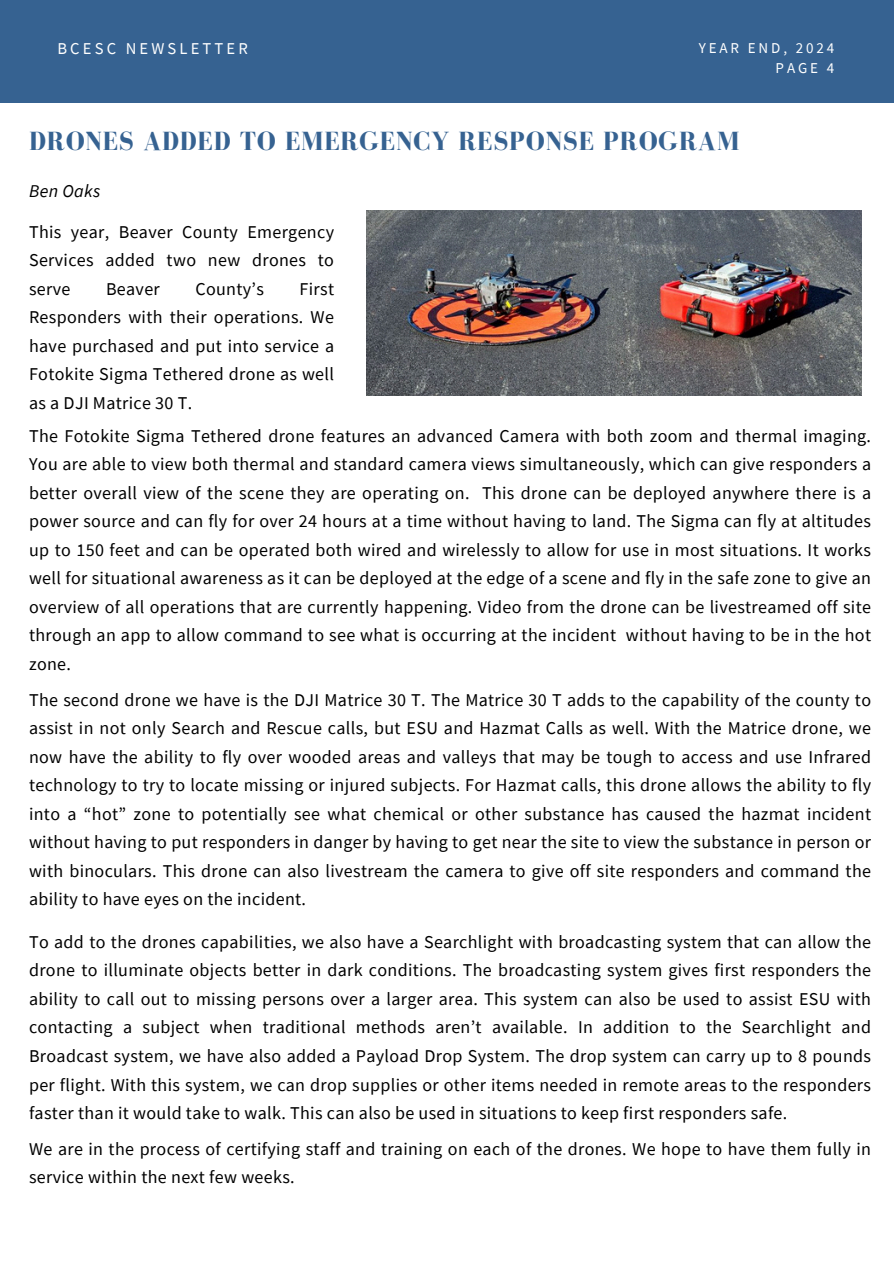
<style>
.page{position:relative;width:894px;height:1264px;background:#fff}
.page>*{position:absolute;margin:0;border:0;box-sizing:border-box;transform-origin:0 0}
.t1{font:700 27px "Bodoni FLF";letter-spacing:.03em;color:#366291}
.t2{font:18px/28.5px "Source Sans Pro";letter-spacing:.02em;color:#000;text-align:justify}
.t3{font:italic 18px "Source Sans Pro";letter-spacing:.02em;color:#000}
.t4{font:16.5px "Source Sans Pro";letter-spacing:.19em;color:#fff}
.t5{font:15px "Source Sans Pro";letter-spacing:.19em;color:#fff}
</style>
<div class="page">
<div style="left:0;top:0;width:893px;height:102px;background:#366291"></div>
<img style="left:366px;top:211px;width:495px;height:184px">
<h2 class="t4" style="left:57px;top:38px;width:192px">BCESC NEWSLETTER</h2>
<p class="t5" style="left:698px;top:38px;width:137px">YEAR END, 2024</p>
<p class="t5" style="left:775px;top:59px;width:60px">PAGE 4</p>
<h3 class="t1" style="left:29px;top:127px;width:711px">DRONES ADDED TO EMERGENCY RESPONSE PROGRAM</h3>
<h1 class="t3" style="left:29px;top:180px;width:73px">Ben Oaks</h1>
<p class="t2" style="left:29px;top:217px;width:306px">This year, Beaver County Emergency Services added two new drones to serve</p>
<p class="t2" style="left:106px;top:274px;width:55px">Beaver</p>
<p class="t2" style="left:195px;top:274px;width:70px">County’s</p>
<p class="t2" style="left:29px;top:274px;width:306px;text-indent:270px">First Responders with their operations. We have purchased and put into service a Fotokite Sigma Tethered drone as well as a DJI Matrice 30 T.</p>
<h3 class="t2" style="left:29px;top:421px;width:843px">The Fotokite Sigma Tethered drone features an advanced Camera with both zoom and thermal imaging.<br>You are able to view both thermal and standard camera views simultaneously, which can give responders a better overall view of the scene they are operating on. This drone can be deployed anywhere there is a power source and can fly for over 24 hours at a time without having to land. The Sigma can fly at altitudes up to 150 feet and can be operated both wired and wirelessly to allow for use in most situations. It works well for situational awareness as it can be deployed at the edge of a scene and fly in the safe zone to give an overview of all operations that are currently happening. Video from the drone can be livestreamed off site through an app to allow command to see what is occurring at the incident without having to be in the hot zone.</h3>
<p class="t2" style="left:29px;top:685px;width:843px">The second drone we have is the DJI Matrice 30 T. The Matrice 30 T adds to the capability of the county to assist in not only Search and Rescue calls, but ESU and Hazmat Calls as well. With the Matrice drone, we now have the ability to fly over wooded areas and valleys that may be tough to access and use Infrared technology to try to locate missing or injured subjects. For Hazmat calls, this drone allows the ability to fly into a “hot” zone to potentially see what chemical or other substance has caused the hazmat incident without having to put responders in danger by having to get near the site to view the substance in person or with binoculars. This drone can also livestream the camera to give off site responders and command the ability to have eyes on the incident.</p>
<h3 class="t2" style="left:29px;top:927px;width:843px">To add to the drones capabilities, we also have a Searchlight with broadcasting system that can allow the drone to illuminate objects better in dark conditions. The broadcasting system gives first responders the ability to call out to missing persons over a larger area. This system can also be used to assist ESU with contacting a subject when traditional methods aren’t available. In addition to the Searchlight and Broadcast system, we have also added a Payload Drop System. The drop system can carry up to 8 pounds per flight. With this system, we can drop supplies or other items needed in remote areas to the responders faster than it would take to walk. This can also be used in situations to keep first responders safe.</h3>
<h3 class="t2" style="left:29px;top:1133px;width:843px">We are in the process of certifying staff and training on each of the drones. We hope to have them fully in service within the next few weeks.</h3>
</div>
